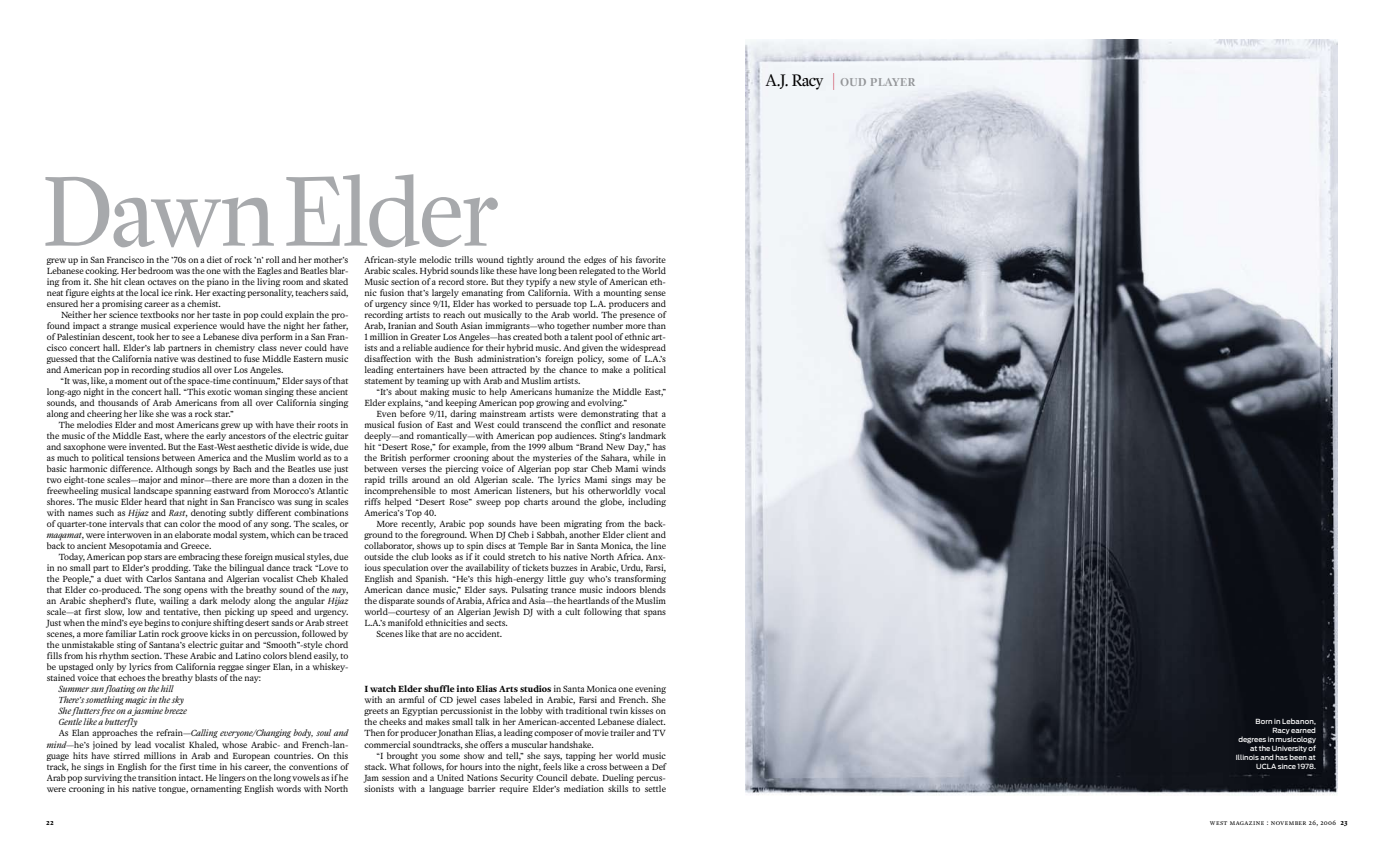
<style>
.page{position:relative;width:1395px;height:847px;background:#fff}
.page>*{position:absolute;margin:0;border:0;box-sizing:border-box;transform-origin:0 0}
.t1{font:95.4px "Zocalo Display LF";letter-spacing:-.02em;color:#a7a9ac}
.t2{font:600 11px "Zocalo Display LF";letter-spacing:.05em;color:#939598}
.t3{font:300 9px/11px "FB Kis Text";color:#000;text-align:justify}
.t4{font:italic 300 9px "FB Kis Text";color:#000}
.t5{font:700 7.6px "FB Kis Text OSF";color:#000}
.t6{font:500 7px/9px "Antenna";color:#fff;text-align:right}
.t7{font:300 7px "FB Kis Text SC";letter-spacing:.05em;color:#000}
.s1{font-style:italic}
.s2{font-style:normal}
.s3{font-weight:700}
.s4{font-weight:400;font-size:16px;color:#000}
.s5{font-family:"Antenna";font-weight:100;font-size:18px;color:#c51b36}
.s6{font-family:"FB Kis Text OSF";font-weight:700;font-size:7.5px}
</style>
<div class="page">
<img style="left:745px;top:39px;width:592px;height:755px">
<h1 class="t1" style="left:42px;top:155px;width:458px">Dawn Elder</h1>
<p class="t3" style="left:47px;top:254px;width:303px">grew up in San Francisco in the ’70s on a diet of rock ’n’ roll and her mother’s Lebanese cooking. Her bedroom was the one with the Eagles and Beatles blar&shy;ing from it. She hit clean octaves on the piano in the living room and skated neat figure eights at the local ice rink. Her exacting personality, teachers said, ensured her a promising career as a chemist.</p>
<p class="t3" style="left:47px;top:309px;width:303px;text-indent:14px">Neither her science textbooks nor her taste in pop could explain the pro&shy;found impact a strange musical experience would have the night her father, of Palestinian descent, took her to see a Lebanese diva perform in a San Fran&shy;cisco concert hall. Elder’s lab partners in chemistry class never could have guessed that the California native was destined to fuse Middle Eastern music and American pop in recording studios all over Los Angeles.</p>
<p class="t3" style="left:47px;top:375px;width:303px;text-indent:14px">“It was, like, a moment out of the space-time continuum,” Elder says of that long-ago night in the concert hall. “This exotic woman singing these ancient sounds, and thousands of Arab Americans from all over California singing along and cheering her like she was a rock star.”</p>
<p class="t3" style="left:47px;top:419px;width:303px;text-indent:12px">The melodies Elder and most Americans grew up with have their roots in the music of the Middle East, where the early ancestors of the electric guitar and saxophone were invented. But the East-West aesthetic divide is wide, due as much to political tensions between America and the Muslim world as to a basic harmonic difference. Although songs by Bach and the Beatles use just two eight-tone scales—major and minor—there are more than a dozen in the freewheeling musical landscape spanning eastward from Morocco’s Atlantic shores. The music Elder heard that night in San Francisco was sung in scales with names such as <span class="s1">Hijaz</span> and <span class="s1">Rast</span>, denoting subtly different combinations of quarter-tone intervals that can color the mood of any song. The scales, or <span class="s1">maqamat</span>, were interwoven in an elaborate modal system, which can be traced back to ancient Mesopotamia and Greece.</p>
<p class="t3" style="left:47px;top:551px;width:303px;text-indent:12px">Today, American pop stars are embracing these foreign musical styles, due in no small part to Elder’s prodding. Take the bilingual dance track “Love to the People,” a duet with Carlos Santana and Algerian vocalist Cheb Khaled that Elder co-produced. The song opens with the breathy sound of the <span class="s1">nay</span>, an Arabic shepherd’s flute, wailing a dark melody along the angular <span class="s1">Hijaz </span>scale—at first slow, low and tentative, then picking up speed and urgency.<br>Just when the mind’s eye begins to conjure shifting desert sands or Arab street scenes, a more familiar Latin rock groove kicks in on percussion, followed by the unmistakable sting of Santana’s electric guitar and “Smooth”-style chord fills from his rhythm section. These Arabic and Latino colors blend easily, to be upstaged only by lyrics from California reggae singer Elan, in a whiskey&shy;stained voice that echoes the breathy blasts of the nay:</p>
<p class="t4" style="left:59px;top:683px;width:116px">Summer sun floating on the hill</p>
<p class="t4" style="left:59px;top:694px;width:127px">There’s something magic in the sky</p>
<p class="t4" style="left:59px;top:705px;width:130px">She flutters free on a jasmine breeze</p>
<p class="t4" style="left:59px;top:716px;width:81px">Gentle like a butterfly</p>
<p class="t4" style="left:59px;top:727px;width:291px"><span class="s2">As Elan approaches the refrain—</span>Calling everyone/Changing body, soul and</p>
<p class="t3" style="left:47px;top:738px;width:303px"><span class="s1">mind</span>—he’s joined by lead vocalist Khaled, whose Arabic- and French-lan-</p>
<p class="t3" style="left:47px;top:749px;width:303px">guage hits have stirred millions in Arab and European countries. On this</p>
<p class="t3" style="left:47px;top:760px;width:303px">track, he sings in English for the first time in his career, the conventions of</p>
<p class="t3" style="left:47px;top:771px;width:303px">Arab pop surviving the transition intact. He lingers on the long vowels as if he</p>
<p class="t3" style="left:47px;top:782px;width:303px">were crooning in his native tongue, ornamenting English words with North</p>
<p class="t3" style="left:364px;top:254px;width:303px">African-style melodic trills wound tightly around the edges of his favorite Arabic scales. Hybrid sounds like these have long been relegated to the World Music section of a record store. But they typify a new style of American eth&shy;nic fusion that’s largely emanating from California. With a mounting sense of urgency since 9/11, Elder has worked to persuade top L.A. producers and recording artists to reach out musically to the Arab world. The presence of Arab, Iranian and South Asian immigrants—who together number more than 1 million in Greater Los Angeles—has created both a talent pool of ethnic art&shy;ists and a reliable audience for their hybrid music. And given the widespread disaffection with the Bush administration’s foreign policy, some of L.A.’s leading entertainers have been attracted by the chance to make a political statement by teaming up with Arab and Muslim artists.</p>
<p class="t3" style="left:364px;top:386px;width:303px;text-indent:12px">“It’s about making music to help Americans humanize the Middle East,”<br>Elder explains, “and keeping American pop growing and evolving.”</p>
<p class="t3" style="left:364px;top:408px;width:303px;text-indent:12px">Even before 9/11, daring mainstream artists were demonstrating that a musical fusion of East and West could transcend the conflict and resonate deeply—and romantically—with American pop audiences. Sting’s landmark hit “Desert Rose,” for example, from the 1999 album “Brand New Day,” has the British performer crooning about the mysteries of the Sahara, while in between verses the piercing voice of Algerian pop star Cheb Mami winds rapid trills around an old Algerian scale. The lyrics Mami sings may be incomprehensible to most American listeners, but his otherworldly vocal riffs helped “Desert Rose” sweep pop charts around the globe, including America’s Top 40.</p>
<p class="t3" style="left:376px;top:518px;width:291px">More recently, Arabic pop sounds have been migrating from the back-</p>
<p class="t3" style="left:364px;top:529px;width:303px">ground to the foreground. When DJ Cheb i Sabbah, another Elder client and</p>
<p class="t3" style="left:364px;top:540px;width:303px">collaborator, shows up to spin discs at Temple Bar in Santa Monica, the line</p>
<p class="t3" style="left:364px;top:551px;width:303px">outside the club looks as if it could stretch to his native North Africa. Anx-</p>
<p class="t3" style="left:364px;top:562px;width:303px">ious speculation over the availability of tickets buzzes in Arabic, Urdu, Farsi,</p>
<p class="t3" style="left:364px;top:573px;width:303px">English and Spanish. “He’s this high-energy little guy who’s transforming</p>
<p class="t3" style="left:364px;top:584px;width:303px">American dance music,” Elder says. Pulsating trance music indoors blends</p>
<p class="t3" style="left:364px;top:595px;width:303px">the disparate sounds of Arabia, Africa and Asia—the heartlands of the Muslim</p>
<p class="t3" style="left:364px;top:606px;width:303px">world—courtesy of an Algerian Jewish DJ with a cult following that spans</p>
<p class="t3" style="left:364px;top:617px;width:145px">L.A.’s manifold ethnicities and sects.</p>
<p class="t3" style="left:376px;top:628px;width:127px">Scenes like that are no accident.</p>
<p class="t3" style="left:364px;top:683px;width:303px"><span class="s3">I watch Elder shuffle into Elias Arts studios</span> in Santa Monica one evening with an armful of CD jewel cases labeled in Arabic, Farsi and French. She greets an Egyptian percussionist in the lobby with traditional twin kisses on the cheeks and makes small talk in her American-accented Lebanese dialect.<br>Then for producer Jonathan Elias, a leading composer of movie trailer and TV commercial soundtracks, she offers a muscular handshake.</p>
<p class="t3" style="left:364px;top:749px;width:303px;text-indent:12px">“I brought you some show and tell,” she says, tapping her world music stack. What follows, for hours into the night, feels like a cross between a Def Jam session and a United Nations Security Council debate. Dueling percus&shy;sionists with a language barrier require Elder’s mediation skills to settle</p>
<p class="t2" style="left:766px;top:76px;width:151px"><span class="s4">A.J. Racy</span> <span class="s5">|</span> OUD PLAYER</p>
<p class="t6" style="left:1236px;top:716px;width:82px">Born in Lebanon,<br>Racy earned<br>degrees in musicology at the University of<br>Illinois and has been at<br>UCLA since 1978.</p>
<p class="t5" style="left:46px;top:817px;width:9px">22</p>
<p class="t7" style="left:1210px;top:817px;width:139px">west magazine : november 26, 2006 <span class="s6">23</span></p>
</div>
